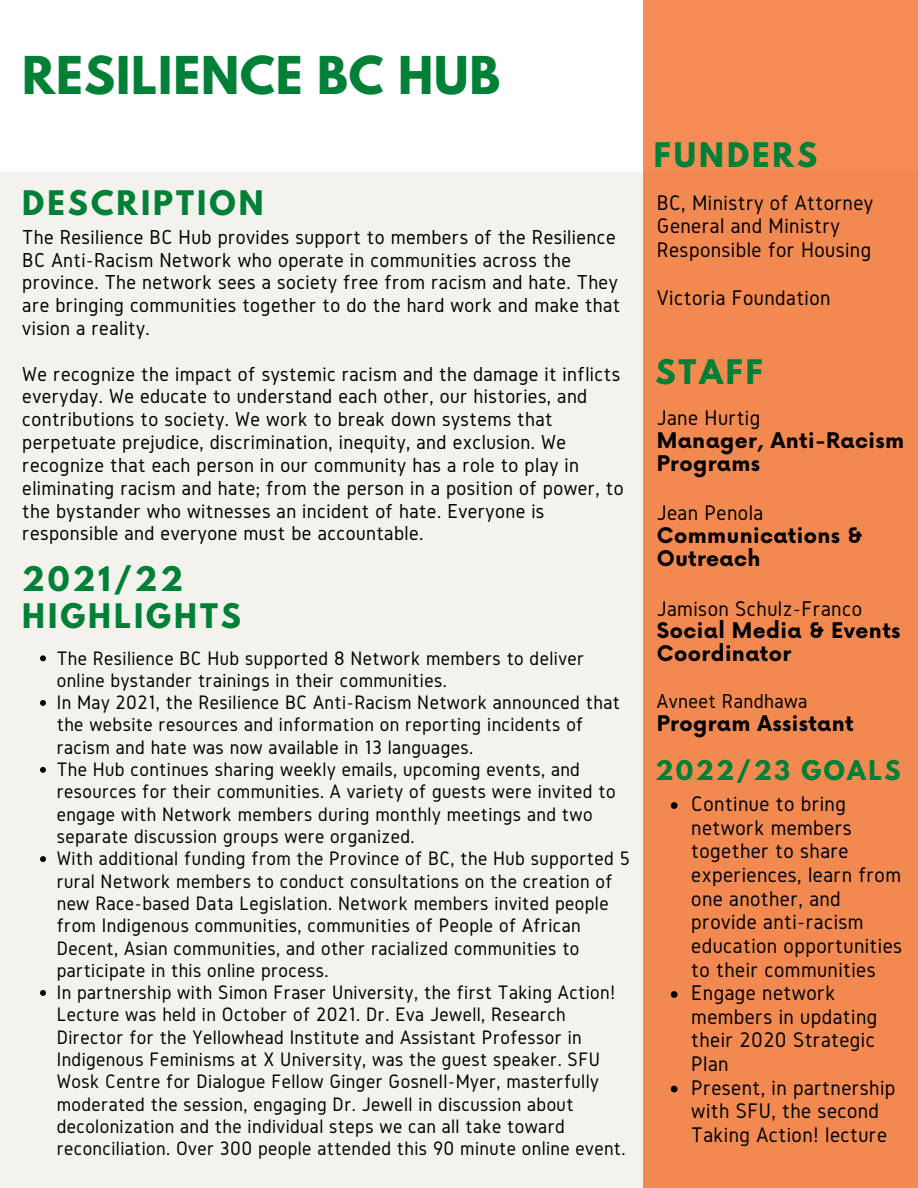
<style>
.page{position:relative;width:918px;height:1188px;background:#fff}
.page>*{position:absolute;margin:0;border:0;box-sizing:border-box;transform-origin:0 0}
.t1{font:700 46.2px "League Spartan";letter-spacing:.02em;color:#008037}
.t2{font:700 30px/37.2px "League Spartan";letter-spacing:.1em;color:#008037}
.t3{font:700 24px "League Spartan";letter-spacing:.1em;color:#008037}
.t4{font:22.05px/23.7px "Gidole";letter-spacing:.02em;color:#000}
.t5{font:21px/22.8px "Gidole";letter-spacing:.02em;color:#000}
.t6{font:700 21px/23.2px "Now";letter-spacing:.02em;color:#000}
.t7{font:20.25px/22.4px "Gidole";letter-spacing:.02em;color:#000}
</style>
<div class="page">
<div style="left:0;top:172px;width:918px;height:1015px;background:#f4f2ec"></div>
<div style="left:643px;top:0;width:275px;height:1188px;background:#f28950"></div>
<svg style="left:40px;top:655px;width:6px;height:6px"></svg>
<svg style="left:40px;top:700px;width:6px;height:6px"></svg>
<svg style="left:40px;top:767px;width:6px;height:6px"></svg>
<svg style="left:40px;top:856px;width:6px;height:6px"></svg>
<svg style="left:40px;top:990px;width:6px;height:6px"></svg>
<svg style="left:671px;top:802px;width:7px;height:7px"></svg>
<svg style="left:671px;top:991px;width:7px;height:7px"></svg>
<svg style="left:671px;top:1086px;width:7px;height:6px"></svg>
<h1 class="t1" style="left:22px;top:52px;width:479px">RESILIENCE BC HUB</h1>
<h2 class="t2" style="left:22px;top:189px;width:243px">DESCRIPTION</h2>
<p class="t5" style="left:22px;top:225px;width:600px">The Resilience BC Hub provides support to members of the Resilience BC Anti-Racism Network who operate in communities across the province. The network sees a society free from racism and hate. They are bringing communities together to do the hard work and make that vision a reality.</p>
<p class="t5" style="left:22px;top:362px;width:603px">We recognize the impact of systemic racism and the damage it inflicts everyday. We educate to understand each other, our histories, and contributions to society. We work to break down systems that perpetuate prejudice, discrimination, inequity, and exclusion. We recognize that each person in our community has a role to play in eliminating racism and hate; from the person in a position of power, to the bystander who witnesses an incident of hate. Everyone is responsible and everyone must be accountable.</p>
<h2 class="t2" style="left:22px;top:564px;width:220px">2021/22<br>HIGHLIGHTS</h2>
<p class="t7" style="left:57px;top:646px;width:574px">The Resilience BC Hub supported 8 Network members to deliver online bystander trainings in their communities.<br>In May 2021, the Resilience BC Anti-Racism Network announced that the website resources and information on reporting incidents of racism and hate was now available in 13 languages.<br>The Hub continues sharing weekly emails, upcoming events, and resources for their communities. A variety of guests were invited to engage with Network members during monthly meetings and two separate discussion groups were organized.<br>With additional funding from the Province of BC, the Hub supported 5 rural Network members to conduct consultations on the creation of new Race-based Data Legislation. Network members invited people from Indigenous communities, communities of People of African Decent, Asian communities, and other racialized communities to participate in this online process.<br>In partnership with Simon Fraser University, the first Taking Action!<br>Lecture was held in October of 2021. Dr. Eva Jewell, Research Director for the Yellowhead Institute and Assistant Professor in Indigenous Feminisms at X University, was the guest speaker. SFU Wosk Centre for Dialogue Fellow Ginger Gosnell-Myer, masterfully moderated the session, engaging Dr. Jewell in discussion about decolonization and the individual steps we can all take toward reconciliation. Over 300 people attended this 90 minute online event.</p>
<h2 class="t2" style="left:654px;top:140px;width:165px">FUNDERS</h2>
<p class="t4" style="left:657px;top:190px;width:218px">BC, Ministry of Attorney<br>General and Ministry<br>Responsible for Housing</p>
<p class="t4" style="left:657px;top:286px;width:175px">Victoria Foundation</p>
<h2 class="t2" style="left:655px;top:357px;width:109px">STAFF</h2>
<p class="t4" style="left:657px;top:406px;width:105px">Jane Hurtig</p>
<p class="t6" style="left:657px;top:430px;width:249px">Manager, Anti-Racism<br>Programs</p>
<p class="t4" style="left:657px;top:501px;width:108px">Jean Penola</p>
<p class="t6" style="left:657px;top:525px;width:207px">Communications &amp;<br>Outreach</p>
<p class="t4" style="left:657px;top:596px;width:207px">Jamison Schulz-Franco</p>
<p class="t6" style="left:657px;top:620px;width:245px">Social Media &amp; Events<br>Coordinator</p>
<p class="t5" style="left:657px;top:690px;width:152px">Avneet Randhawa</p>
<p class="t6" style="left:657px;top:713px;width:198px">Program Assistant</p>
<p class="t3" style="left:655px;top:758px;width:247px">2022/23 GOALS</p>
<p class="t4" style="left:691px;top:792px;width:212px">Continue to bring network members together to share experiences, learn from one another, and provide anti-racism education opportunities to their communities<br>Engage network members in updating their 2020 Strategic<br>Plan<br>Present, in partnership with SFU, the second<br>Taking Action! lecture</p>
</div>
